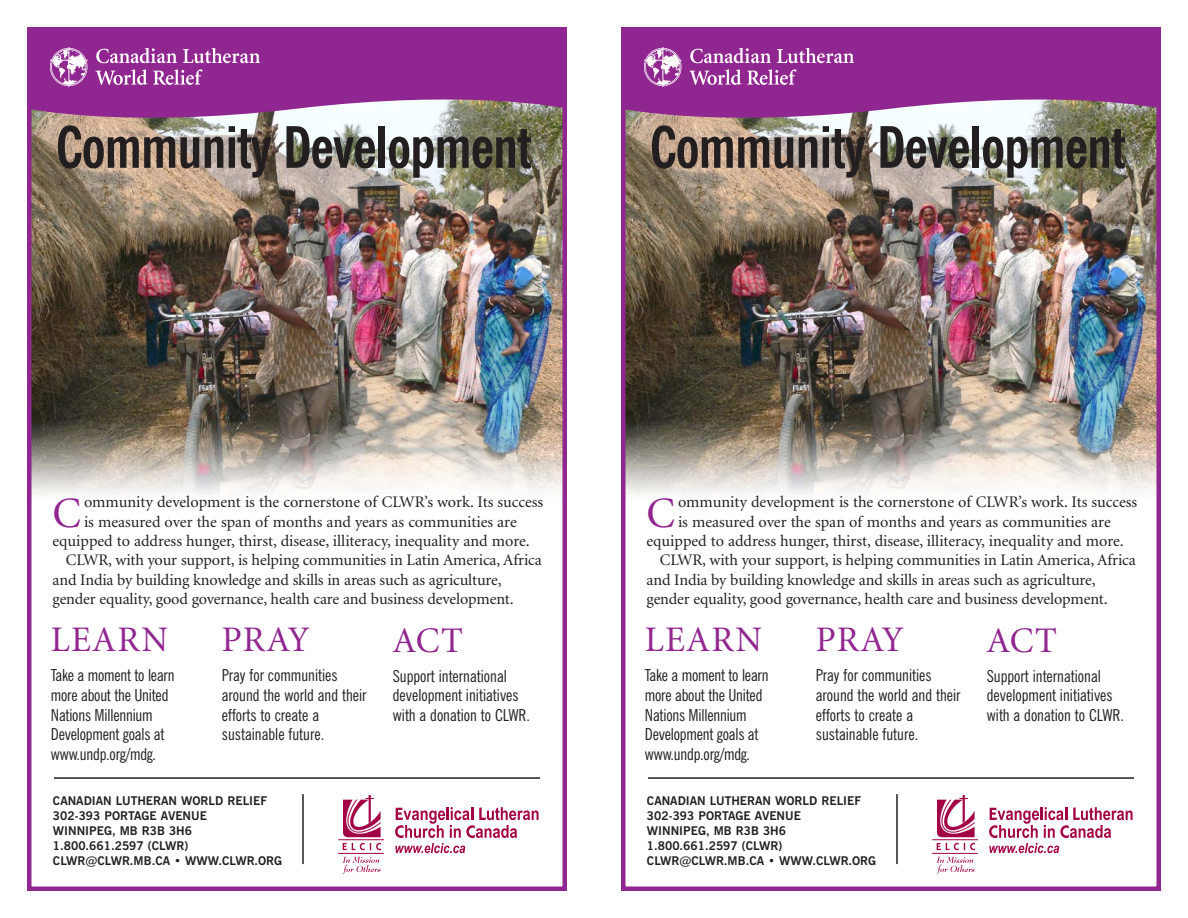
<style>
.page{position:relative;width:1188px;height:918px;background:#fff}
.page>*{position:absolute;margin:0;border:0;box-sizing:border-box;transform-origin:0 0}
.t1{font:700 condensed 57px "News Gothic BT";letter-spacing:-.02em;color:#231f20}
.t2{font:43.35px "Minion";color:#90268f}
.t3{font:36px "Minion";letter-spacing:.035em;color:#90268f}
.t4{font:condensed 16.5px/19.8px "News Gothic BT";color:#231f20}
.t5{font:16.2px "Minion";letter-spacing:-.01em;color:#231f20}
.t6{font:700 12px/15px "News Gothic BT";color:#231f20}
</style>
<div class="page">
<img style="left:32px;top:129px;width:530px;height:736px">
<div style="left:27px;top:27px;width:540px;height:864px;border:4px solid #90268f"></div>
<hr style="left:54px;top:777px;width:486px;height:2px;background:#231f20">
<svg style="left:27px;top:27px;width:538px;height:102px;background:#9b4a97"></svg>
<img style="left:51px;top:48px;width:208px;height:39px">
<div style="left:338px;top:783px;width:201px;height:99px;background:#fff"></div>
<svg style="left:343px;top:795px;width:38px;height:42px"></svg>
<hr style="left:338px;top:839px;width:46px;height:1px;background:#a30146">
<hr style="left:338px;top:853px;width:46px;height:1px;background:#a30146">
<svg style="left:343px;top:843px;width:38px;height:7px"></svg>
<svg style="left:342px;top:857px;width:39px;height:17px"></svg>
<svg style="left:395px;top:807px;width:144px;height:46px"></svg>
<hr style="left:302px;top:794px;width:2px;height:70px;background:#231f20">
<img style="left:626px;top:129px;width:530px;height:736px">
<div style="left:621px;top:27px;width:540px;height:864px;border:4px solid #90268f"></div>
<hr style="left:648px;top:777px;width:486px;height:2px;background:#231f20">
<svg style="left:621px;top:27px;width:538px;height:102px;background:#9b4a97"></svg>
<img style="left:645px;top:48px;width:208px;height:39px">
<div style="left:932px;top:783px;width:201px;height:99px;background:#fff"></div>
<svg style="left:937px;top:795px;width:38px;height:42px"></svg>
<hr style="left:932px;top:839px;width:46px;height:1px;background:#a30146">
<hr style="left:932px;top:853px;width:46px;height:1px;background:#a30146">
<svg style="left:937px;top:843px;width:38px;height:7px"></svg>
<svg style="left:936px;top:857px;width:39px;height:17px"></svg>
<svg style="left:989px;top:807px;width:144px;height:46px"></svg>
<hr style="left:896px;top:794px;width:2px;height:70px;background:#231f20">
<h1 class="t1" style="left:56px;top:123px;width:477px">Community Development</h1>
<h1 class="t1" style="left:650px;top:123px;width:477px">Community Development</h1>
<h2 class="t2" style="left:52px;top:496px;width:30px">C</h2>
<p class="t5" style="left:84px;top:496px;width:461px">ommunity development is the cornerstone of CLWR’s work. Its success</p>
<p class="t5" style="left:84px;top:515px;width:434px">is measured over the span of months and years as communities are</p>
<p class="t5" style="left:52px;top:534px;width:479px">equipped to address hunger, thirst, disease, illiteracy, inequality and more.</p>
<p class="t5" style="left:66px;top:554px;width:477px">CLWR, with your support, is helping communities in Latin America, Africa</p>
<p class="t5" style="left:52px;top:573px;width:451px">and India by building knowledge and skills in areas such as agriculture,</p>
<p class="t5" style="left:52px;top:592px;width:463px">gender equality, good governance, health care and business development.</p>
<h3 class="t3" style="left:51px;top:626px;width:119px">LEARN</h3>
<p class="t4" style="left:51px;top:666px;width:125px">Take a moment to learn more about the United<br>Nations Millennium<br>Development goals at www.undp.org/mdg.</p>
<h3 class="t3" style="left:222px;top:626px;width:89px">PRAY</h3>
<p class="t4" style="left:222px;top:666px;width:146px">Pray for communities around the world and their efforts to create a sustainable future.</p>
<h3 class="t3" style="left:393px;top:626px;width:72px">ACT</h3>
<p class="t4" style="left:393px;top:667px;width:139px">Support international development initiatives with a donation to CLWR.</p>
<p class="t6" style="left:53px;top:794px;width:231px">CANADIAN LUTHERAN WORLD RELIEF<br>302-393 PORTAGE AVENUE<br>WINNIPEG, MB R3B 3H6<br>1.800.661.2597 (CLWR)<br>CLWR@CLWR.MB.CA • WWW.CLWR.ORG</p>
<h2 class="t2" style="left:646px;top:496px;width:30px">C</h2>
<p class="t5" style="left:678px;top:496px;width:461px">ommunity development is the cornerstone of CLWR’s work. Its success</p>
<p class="t5" style="left:678px;top:515px;width:434px">is measured over the span of months and years as communities are</p>
<p class="t5" style="left:646px;top:534px;width:479px">equipped to address hunger, thirst, disease, illiteracy, inequality and more.</p>
<p class="t5" style="left:660px;top:554px;width:477px">CLWR, with your support, is helping communities in Latin America, Africa</p>
<p class="t5" style="left:646px;top:573px;width:451px">and India by building knowledge and skills in areas such as agriculture,</p>
<p class="t5" style="left:646px;top:592px;width:463px">gender equality, good governance, health care and business development.</p>
<h3 class="t3" style="left:645px;top:626px;width:119px">LEARN</h3>
<p class="t4" style="left:645px;top:666px;width:125px">Take a moment to learn more about the United<br>Nations Millennium<br>Development goals at www.undp.org/mdg.</p>
<h3 class="t3" style="left:816px;top:626px;width:89px">PRAY</h3>
<p class="t4" style="left:816px;top:666px;width:146px">Pray for communities around the world and their efforts to create a sustainable future.</p>
<h3 class="t3" style="left:987px;top:626px;width:72px">ACT</h3>
<p class="t4" style="left:987px;top:667px;width:139px">Support international development initiatives with a donation to CLWR.</p>
<p class="t6" style="left:647px;top:794px;width:231px">CANADIAN LUTHERAN WORLD RELIEF<br>302-393 PORTAGE AVENUE<br>WINNIPEG, MB R3B 3H6<br>1.800.661.2597 (CLWR)<br>CLWR@CLWR.MB.CA • WWW.CLWR.ORG</p>
</div>
